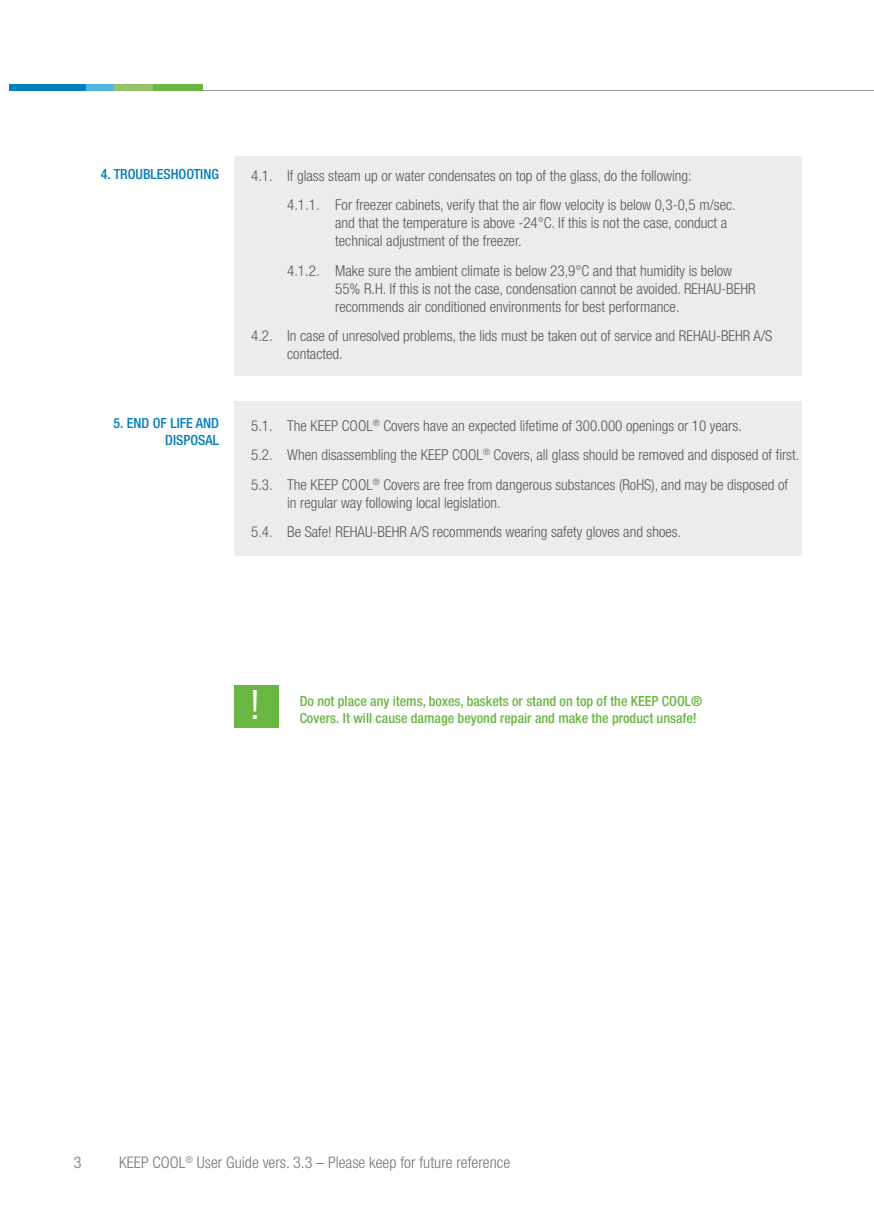
<style>
.page{position:relative;width:874px;height:1225px;background:#fff}
.page>*{position:absolute;margin:0;border:0;box-sizing:border-box;transform-origin:0 0}
.mindre_mellemoverskr{font:condensed 40.6px "Helvetica Neue LT Std";color:#fff}
.t1{font:300 condensed 16px "Helvetica Neue LT Std";color:#757679}
.brød{font:300 condensed 15px/18px "Helvetica Neue LT Std";color:#57585a}
.green_obs{font:500 condensed 14px/16.8px "Helvetica Neue LT Std";color:#6ab642}
.lille_blå_overskrift{font:500 condensed 14px/16.8px "Helvetica Neue LT Std";color:#007fbd;text-align:right}
</style>
<div class="page">
<div style="left:234px;top:685px;width:44px;height:43px;background:#6ab642"></div>
<hr style="left:19px;top:90px;width:854px;height:1px;background:#939598">
<div style="left:152px;top:84px;width:51px;height:7px;background:#6ab642"></div>
<div style="left:10px;top:84px;width:76px;height:7px;background:#007fbd"></div>
<div style="left:113px;top:84px;width:39px;height:7px;background:#94c469"></div>
<div style="left:86px;top:84px;width:27px;height:7px;background:#4fb5e3"></div>
<div style="left:234px;top:155px;width:567px;height:220px;background:#ececee"></div>
<div style="left:234px;top:401px;width:567px;height:154px;background:#ececee"></div>
<p class="lille_blå_overskrift" style="left:101px;top:165px;width:120px">4. TROUBLESHOOTING</p>
<p class="lille_blå_overskrift" style="left:113px;top:414px;width:107px">5. END OF LIFE AND<br>DISPOSAL</p>
<p class="brød" style="left:251px;top:166px;width:442px">4.1. If glass steam up or water condensates on top of the glass, do the following:</p>
<p class="brød" style="left:335px;top:196px;width:402px;text-indent:-48px">4.1.1. For freezer cabinets, verify that the air flow velocity is below 0,3-0,5 m/sec. and that the temperature is above -24°C. If this is not the case, conduct a technical adjustment of the freezer.</p>
<p class="brød" style="left:335px;top:261px;width:421px;text-indent:-48px">4.1.2. Make sure the ambient climate is below 23,9°C and that humidity is below<br>55% R.H. If this is not the case, condensation cannot be avoided. REHAU-BEHR recommends air conditioned environments for best performance.</p>
<p class="brød" style="left:287px;top:326px;width:486px;text-indent:-36px">4.2. In case of unresolved problems, the lids must be taken out of service and REHAU-BEHR A/S contacted.</p>
<p class="brød" style="left:251px;top:416px;width:492px">5.1. The KEEP COOL<sup>®</sup> Covers have an expected lifetime of 300.000 openings or 10 years.</p>
<p class="brød" style="left:251px;top:446px;width:549px">5.2. When disassembling the KEEP COOL<sup>®</sup> Covers, all glass should be removed and disposed of first.</p>
<p class="brød" style="left:287px;top:475px;width:502px;text-indent:-36px">5.3. The KEEP COOL<sup>®</sup> Covers are free from dangerous substances (RoHS), and may be disposed of in regular way following local legislation.</p>
<p class="brød" style="left:251px;top:522px;width:431px">5.4. Be Safe! REHAU-BEHR A/S recommends wearing safety gloves and shoes.</p>
<p class="mindre_mellemoverskr" style="left:250px;top:681px;width:12px">!</p>
<p class="green_obs" style="left:299px;top:693px;width:404px">Do not place any items, boxes, baskets or stand on top of the KEEP COOL®<br>Covers. It will cause damage beyond repair and make the product unsafe!</p>
<p class="t1" style="left:74px;top:1153px;width:9px">3</p>
<p class="t1" style="left:119px;top:1153px;width:392px">KEEP COOL<sup>®</sup> User Guide vers. 3.3 – Please keep for future reference</p>
</div>
